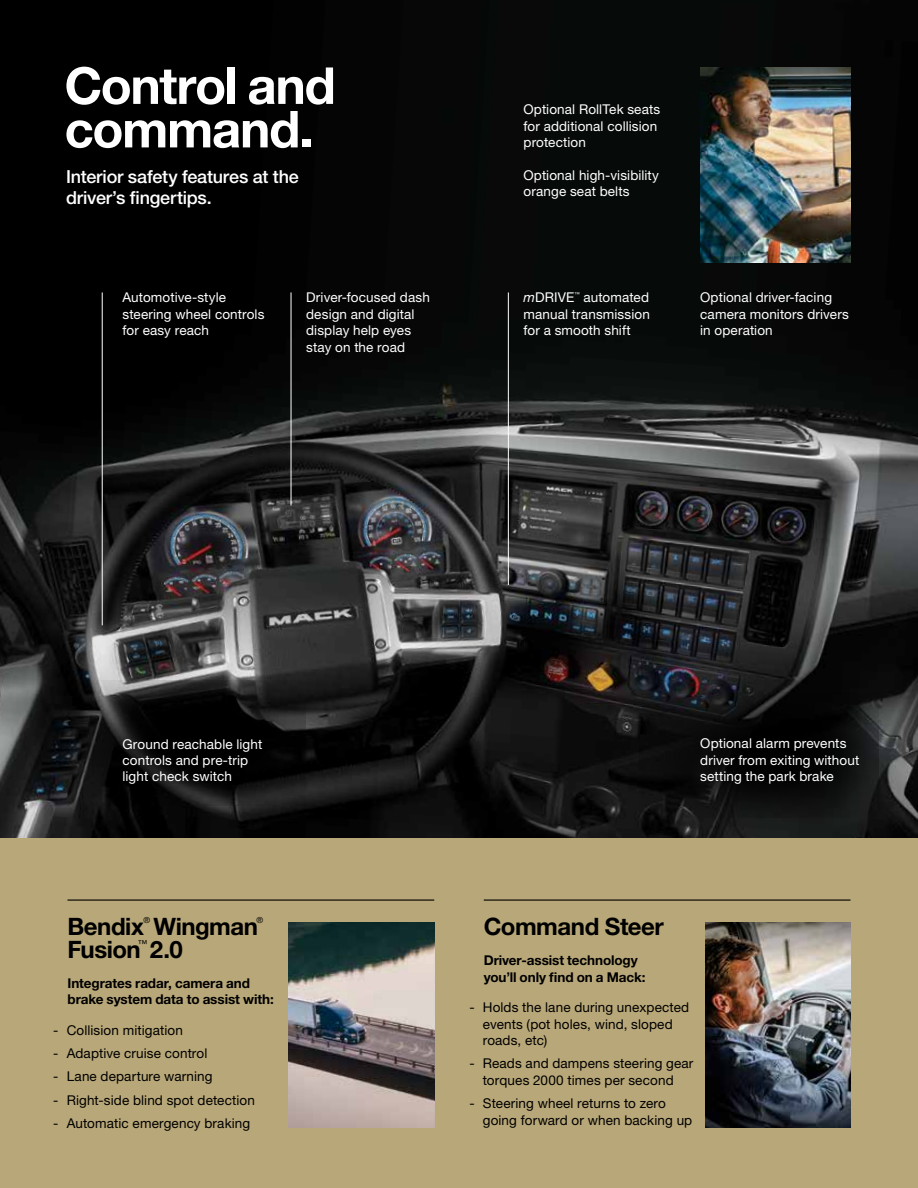
<style>
.page{position:relative;width:918px;height:1188px;background:#fff}
.page>*{position:absolute;margin:0;border:0;box-sizing:border-box;transform-origin:0 0}
.t1{font:700 51px/43.5px "Helvetica Neue LT Pro";letter-spacing:-.025em;color:#fff}
.t2{font:700 24px "Helvetica Neue LT Pro";letter-spacing:-.02em;color:#000}
.t3{font:500 18px/21px "Helvetica Neue LT Pro";letter-spacing:-.01em;color:#fff}
.t4{font:13.5px/16.5px "Helvetica Neue LT Pro";letter-spacing:.01em;color:#fff}
.t5{font:13.5px/16.5px "Helvetica Neue LT Pro";letter-spacing:.01em;color:#000}
.t6{font:700 13.5px/16.5px "Helvetica Neue LT Pro";letter-spacing:-.005em;color:#000}
.t7{font:9.6px "Helvetica Neue LT Pro";color:#000}
.t8{font:8.4px "Helvetica Neue LT Pro";color:#000}
.t9{font:5.4px "Helvetica Neue LT Pro";color:#fff}
.s1{font-style:italic}
</style>
<div class="page">
<img style="left:0;top:0;width:918px;height:838px">
<div style="left:0;top:838px;width:918px;height:350px;background:#b8a778"></div>
<img style="left:289px;top:923px;width:145px;height:205px">
<img style="left:705px;top:923px;width:145px;height:205px">
<hr style="left:68px;top:900px;width:366px;height:1px;background:#000">
<hr style="left:484px;top:900px;width:366px;height:1px;background:#000">
<img style="left:640px;top:693px;width:239px;height:125px">
<img style="left:67px;top:681px;width:239px;height:125px">
<hr style="left:291px;top:292px;width:1px;height:213px;background:#fff">
<hr style="left:508px;top:292px;width:1px;height:293px;background:#fff">
<hr style="left:102px;top:292px;width:1px;height:333px;background:#fff">
<img style="left:700px;top:68px;width:150px;height:195px">
<h1 class="t1" style="left:64px;top:63px;width:273px">Control and command.</h1>
<h3 class="t3" style="left:66px;top:166px;width:234px">Interior safety features at the driver’s fingertips.</h3>
<p class="t4" style="left:524px;top:101px;width:138px">Optional RollTek seats for additional collision protection</p>
<p class="t4" style="left:524px;top:166px;width:137px">Optional high-visibility orange seat belts</p>
<p class="t4" style="left:123px;top:289px;width:143px">Automotive-style steering wheel controls for easy reach</p>
<p class="t4" style="left:306px;top:289px;width:125px">Driver-focused dash design and digital display help eyes stay on the road</p>
<p class="t4" style="left:524px;top:289px;width:52px"><span class="s1">m</span>DRIVE</p>
<p class="t9" style="left:574px;top:291px;width:7px">™</p>
<p class="t4" style="left:524px;top:289px;width:128px;text-align:justify;text-indent:60px">automated manual transmission for a smooth shift</p>
<p class="t4" style="left:700px;top:289px;width:150px">Optional driver-facing camera monitors drivers in operation</p>
<p class="t4" style="left:123px;top:735px;width:141px">Ground reachable light controls and pre-trip light check switch</p>
<p class="t4" style="left:700px;top:735px;width:161px">Optional alarm prevents driver from exiting without setting the park brake</p>
<p class="t8" style="left:144px;top:915px;width:8px">®</p>
<p class="t8" style="left:256px;top:915px;width:8px">®</p>
<h2 class="t2" style="left:68px;top:934px;width:117px">Fusion 2.0</h2>
<h2 class="t2" style="left:68px;top:911px;width:192px">Bendix Wingman</h2>
<p class="t7" style="left:138px;top:938px;width:11px">™</p>
<p class="t6" style="left:68px;top:974px;width:208px">Integrates radar, camera and brake system data to assist with:</p>
<p class="t5" style="left:53px;top:1021px;width:131px">- Collision mitigation</p>
<p class="t5" style="left:53px;top:1045px;width:156px">- Adaptive cruise control</p>
<p class="t5" style="left:53px;top:1068px;width:161px">- Lane departure warning</p>
<p class="t5" style="left:53px;top:1091px;width:203px">- Right-side blind spot detection</p>
<p class="t5" style="left:53px;top:1114px;width:199px">- Automatic emergency braking</p>
<h2 class="t2" style="left:484px;top:911px;width:182px">Command Steer</h2>
<p class="t6" style="left:484px;top:952px;width:163px">Driver-assist technology you’ll only find on a Mack:</p>
<p class="t5" style="left:483px;top:999px;width:208px;text-indent:-14px">- Holds the lane during unexpected events (pot holes, wind, sloped roads, etc)</p>
<p class="t5" style="left:469px;top:1055px;width:226px;text-align:center">- Reads and dampens steering gear torques 2000 times per second</p>
<p class="t5" style="left:483px;top:1095px;width:211px;text-indent:-14px">- Steering wheel returns to zero going forward or when backing up</p>
</div>
